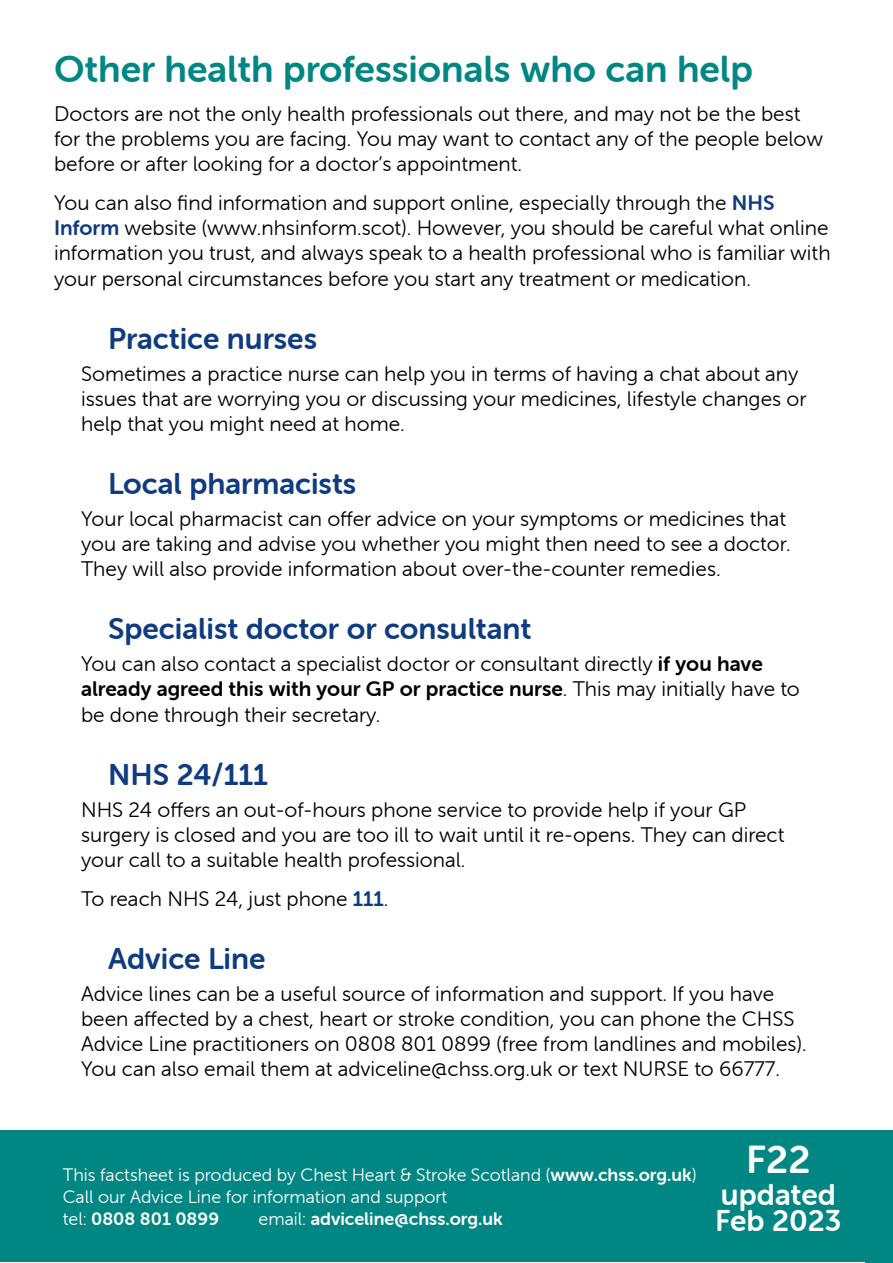
<style>
.page{position:relative;width:893px;height:1263px;background:#fff}
.page>*{position:absolute;margin:0;border:0;box-sizing:border-box;transform-origin:0 0}
.t1{font:39px "Museo Sans Rounded 700";color:#fff}
.t2{font:37.5px "Museo Sans Rounded 700";color:#008683}
.t3{font:30px "Museo Sans Rounded 700";color:#0f3b80}
.t4{font:30px/25.5px "Museo Sans Rounded 700";color:#fff}
.t5{font:21px/25.2px "Museo Sans Rounded 300";color:#000}
.t6{font:21px "Museo Sans Rounded 700";color:#000}
.t7{font:18px/21.6px "Museo Sans Rounded 300";color:#fff}
.t8{font:18px "Museo Sans Rounded 700";color:#fff}
.s1{font-family:"Museo Sans Rounded 700";color:#0f3b80}
.s2{font-family:"Museo Sans Rounded 700"}
.s3{font-family:"Museo Sans Rounded 300"}
</style>
<div class="page">
<div style="left:0;top:1130px;width:893px;height:131px;background:#008683"></div>
<h2 class="t2" style="left:54px;top:48px;width:700px">Other health professionals who can help</h2>
<p class="t5" style="left:54px;top:101px;width:771px">Doctors are not the only health professionals out there, and may not be the best for the problems you are facing. You may want to contact any of the people below before or after looking for a doctor’s appointment.</p>
<p class="t5" style="left:54px;top:190px;width:778px">You can also find information and support online, especially through the <span class="s1">NHS Inform</span> website (www.nhsinform.scot). However, you should be careful what online information you trust, and always speak to a health professional who is familiar with your personal circumstances before you start any treatment or medication.</p>
<h3 class="t3" style="left:108px;top:321px;width:210px">Practice nurses</h3>
<p class="t5" style="left:81px;top:361px;width:727px">Sometimes a practice nurse can help you in terms of having a chat about any issues that are worrying you or discussing your medicines, lifestyle changes or help that you might need at home.</p>
<h3 class="t3" style="left:108px;top:467px;width:250px">Local pharmacists</h3>
<p class="t5" style="left:81px;top:506px;width:711px">Your local pharmacist can offer advice on your symptoms or medicines that you are taking and advise you whether you might then need to see a doctor.<br>They will also provide information about over-the-counter remedies.</p>
<h3 class="t3" style="left:108px;top:612px;width:425px">Specialist doctor or consultant</h3>
<p class="t5" style="left:81px;top:652px;width:683px">You can also contact a specialist doctor or consultant directly <span class="s2">if you have</span></p>
<p class="t6" style="left:81px;top:677px;width:720px">already agreed this with your GP or practice nurse<span class="s3">. This may initially have to</span></p>
<p class="t5" style="left:81px;top:702px;width:301px">be done through their secretary.</p>
<h3 class="t3" style="left:108px;top:758px;width:161px">NHS 24/111</h3>
<p class="t5" style="left:81px;top:797px;width:705px">NHS 24 offers an out-of-hours phone service to provide help if your GP surgery is closed and you are too ill to wait until it re-opens. They can direct your call to a suitable health professional.</p>
<p class="t5" style="left:81px;top:886px;width:309px">To reach NHS 24, just phone <span class="s1">111</span>.</p>
<h3 class="t3" style="left:108px;top:942px;width:159px">Advice Line</h3>
<p class="t5" style="left:81px;top:981px;width:727px">Advice lines can be a useful source of information and support. If you have been affected by a chest, heart or stroke condition, you can phone the CHSS Advice Line practitioners on 0808 801 0899 (free from landlines and mobiles).<br>You can also email them at adviceline@chss.org.uk or text NURSE to 66777.</p>
<p class="t7" style="left:63px;top:1164px;width:635px">This factsheet is produced by Chest Heart &amp; Stroke Scotland (<span class="s2">www.chss.org.uk</span>)<br>Call our Advice Line for information and support</p>
<p class="t8" style="left:63px;top:1208px;width:158px"><span class="s3">tel:</span> 0808 801 0899</p>
<p class="t8" style="left:259px;top:1208px;width:246px"><span class="s3">email:</span> adviceline@chss.org.uk</p>
<h1 class="t1" style="left:746px;top:1138px;width:66px">F22</h1>
<h3 class="t4" style="left:715px;top:1182px;width:128px">updated<br>Feb 2023</h3>
</div>
